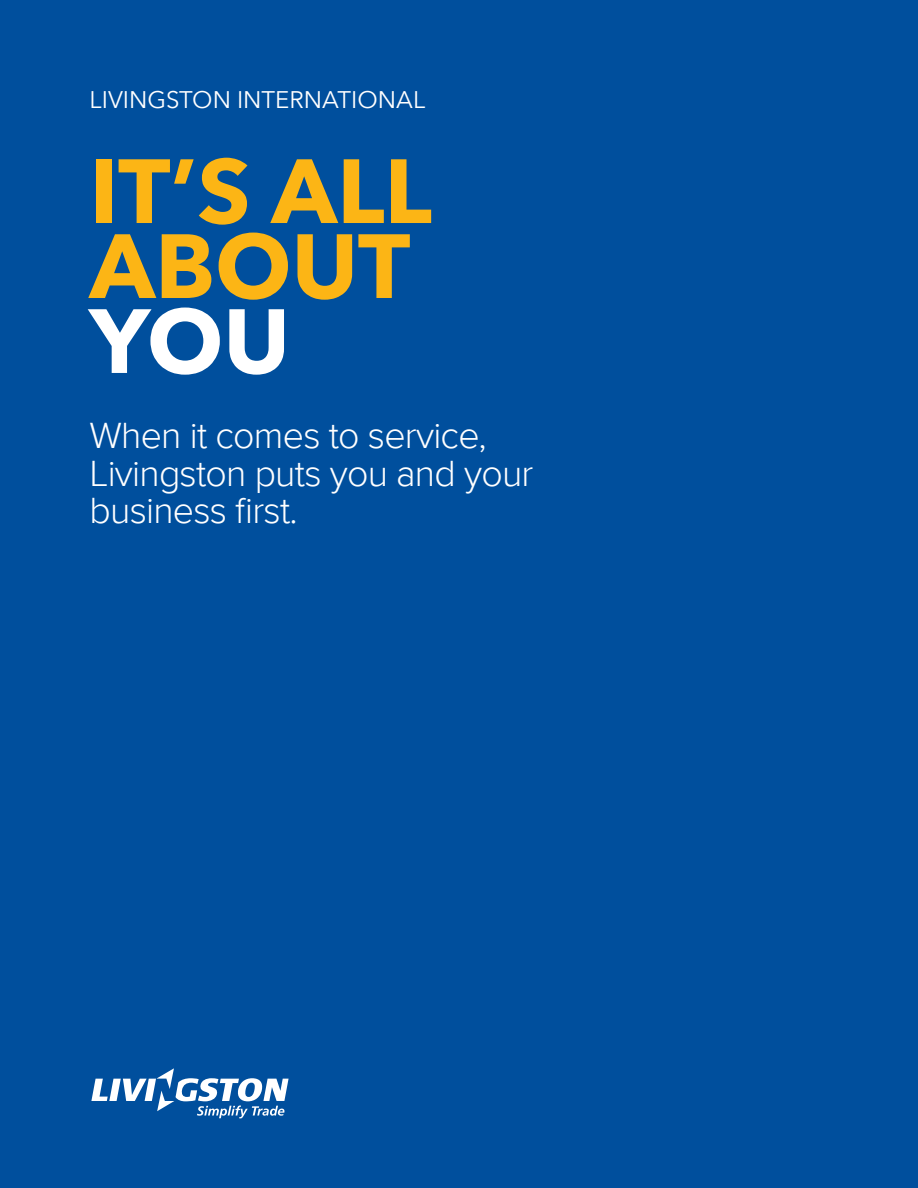
<style>
.page{position:relative;width:918px;height:1188px;background:#004f9d}
.page>*{position:absolute;margin:0;border:0;box-sizing:border-box;transform-origin:0 0}
.t1{font:700 90px/75px "Avenir Next";color:#fcb515}
.t2{font:700 90px "Avenir Next";color:#fff}
.t3{font:300 37.5px/37.5px "Proxima Nova";letter-spacing:-.02em;color:#fff}
.t4{font:24px "Avenir Next";color:#fff}
</style>
<div class="page">
<svg style="left:91px;top:1068px;width:198px;height:50px"></svg>
<p class="t4" style="left:90px;top:85px;width:335px">LIVINGSTON I NTERNATIONAL</p>
<h1 class="t1" style="left:90px;top:153px;width:344px">IT’S ALL<br>ABOUT</h1>
<h1 class="t2" style="left:90px;top:286px;width:202px">YOU</h1>
<p class="t3" style="left:90px;top:417px;width:445px">When it comes to service,<br>Livingston puts you and your business first.</p>
</div>
